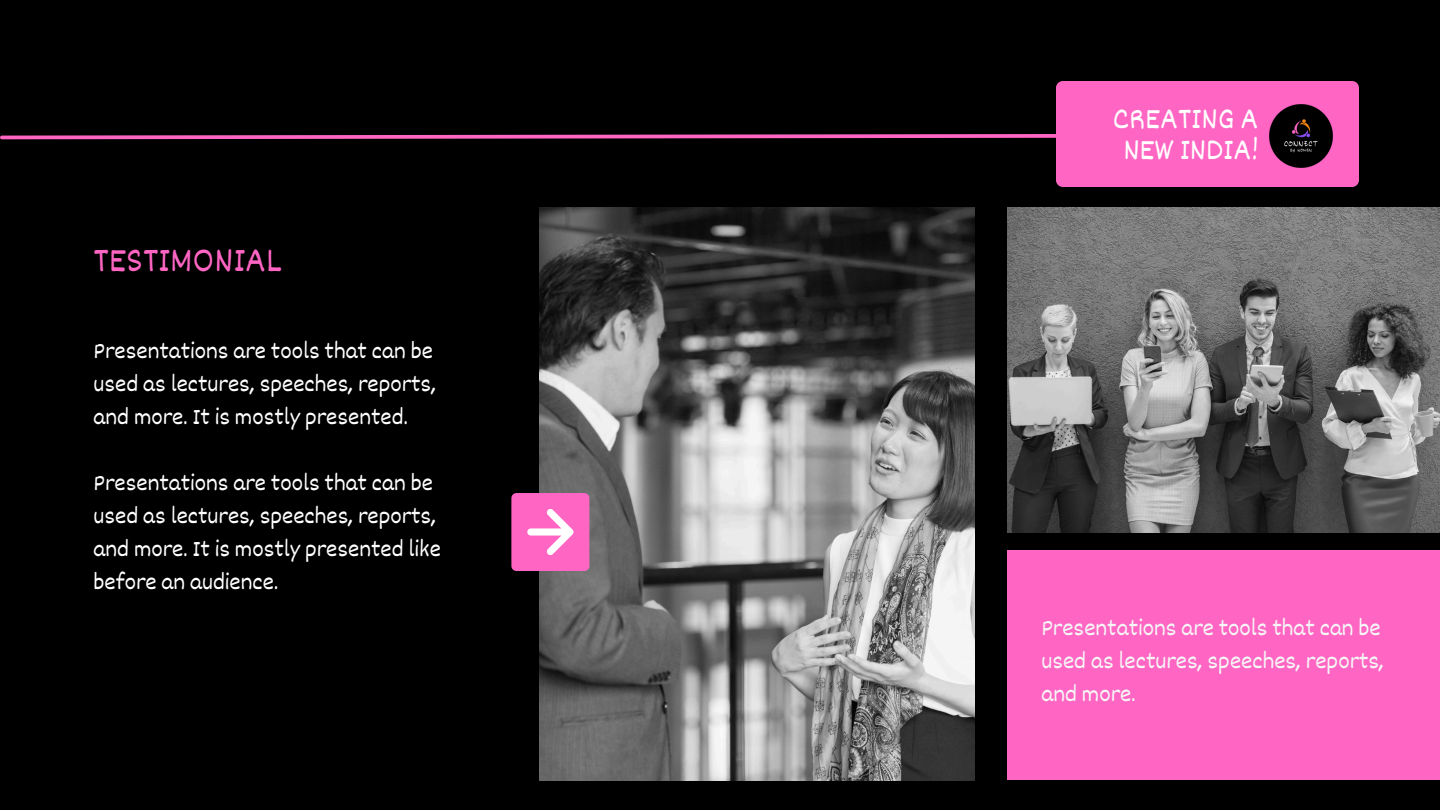
<style>
.page{position:relative;width:1440px;height:810px;background:#000}
.page>*{position:absolute;margin:0;border:0;box-sizing:border-box;transform-origin:0 0}
.t1{font:36px "Dekko";color:#ff66c4}
.t2{font:31px/30.8px "Dekko";color:#fff;text-align:center}
.t3{font:24px/33px "Dekko";color:#fff}
.t4{font:24px/33px "Dekko";color:#f6f6f6}
</style>
<div class="page">
<svg style="left:0;top:134px;width:1056px;height:6px"></svg>
<img style="left:539px;top:207px;width:435px;height:573px">
<img style="left:1007px;top:207px;width:433px;height:325px">
<div style="left:1007px;top:550px;width:433px;height:230px;background:#ff66c4"></div>
<div style="left:511px;top:493px;width:78px;height:78px;background:#ff66c4;border-radius:5px"></div>
<svg style="left:527px;top:509px;width:46px;height:46px"></svg>
<div style="left:1056px;top:81px;width:303px;height:106px;background:#ff66c4;border-radius:7px"></div>
<img style="left:1269px;top:104px;width:64px;height:64px">
<h2 class="t1" style="left:94px;top:237px;width:190px">TESTIMONIAL</h2>
<p class="t3" style="left:94px;top:333px;width:344px">Presentations are tools that can be used as lectures, speeches, reports, and more. It is mostly presented.</p>
<h1 class="t3" style="left:94px;top:465px;width:349px">Presentations are tools that can be used as lectures, speeches, reports, and more. It is mostly presented like before an audience.</h1>
<p class="t2" style="left:1113px;top:102px;width:147px">CREATING A<br>NEW INDIA!</p>
<p class="t4" style="left:1041px;top:611px;width:344px">Presentations are tools that can be used as lectures, speeches, reports, and more.</p>
</div>
